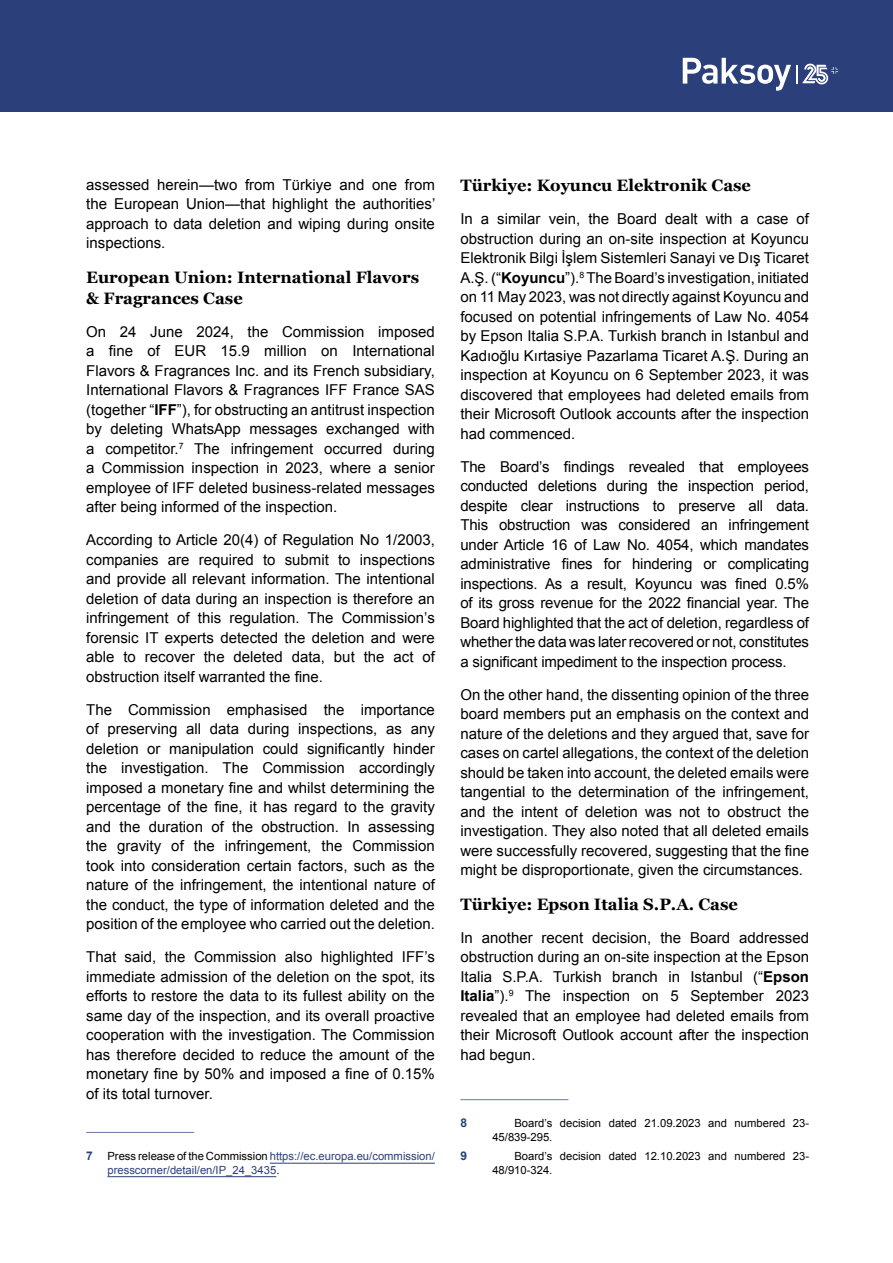
<style>
.page{position:relative;width:893px;height:1263px;background:#fff}
.page>*{position:absolute;margin:0;border:0;box-sizing:border-box;transform-origin:0 0}
.t1{font:700 16.5px/21px "Georgia";color:#000}
.t2{font:15px/19.5px "Arial";color:#000;text-align:justify}
.t3{font:700 12px "Arial";color:#2b407a}
.t4{font:11.25px/13.5px "Arial";color:#000}
.t5{font:11.25px/13.5px "Arial";color:#2b407a}
.s1{font-weight:700}
.s2{font-weight:700;font-size:12px}
.s3{color:#000}
</style>
<div class="page">
<div style="left:0;top:0;width:893px;height:112px;background:#2b407a"></div>
<svg style="left:683px;top:58px;width:108px;height:33px"></svg>
<svg style="left:797px;top:63px;width:42px;height:21px"></svg>
<hr style="left:86px;top:1132px;width:108px;height:1px;background:#6b79a2">
<hr style="left:270px;top:1163px;width:165px;height:1px;background:#2b407a">
<hr style="left:107px;top:1176px;width:169px;height:1px;background:#2b407a">
<hr style="left:460px;top:1099px;width:108px;height:1px;background:#6b79a2">
<p class="t2" style="left:86px;top:175px;width:351px">assessed herein—two from Türkiye and one from the European Union—that highlight the authorities’ approach to data deletion and wiping during onsite inspections.</p>
<p class="t1" style="left:86px;top:265px;width:334px">European Union: International Flavors &amp; Fragrances Case</p>
<p class="t2" style="left:86px;top:322px;width:350px">On 24 June 2024, the Commission imposed a fine of EUR 15.9 million on International Flavors &amp; Fragrances Inc. and its French subsidiary, International Flavors &amp; Fragrances IFF France SAS (together “<span class="s1">IFF</span>”), for obstructing an antitrust inspection by deleting WhatsApp messages exchanged with a competitor.<sup>7</sup> The infringement occurred during a Commission inspection in 2023, where a senior employee of IFF deleted business-related messages after being informed of the inspection.</p>
<p class="t2" style="left:86px;top:530px;width:350px">According to Article 20(4) of Regulation No 1/2003, companies are required to submit to inspections and provide all relevant information. The intentional deletion of data during an inspection is therefore an infringement of this regulation. The Commission’s forensic IT experts detected the deletion and were able to recover the deleted data, but the act of obstruction itself warranted the fine.</p>
<p class="t2" style="left:86px;top:700px;width:350px">The Commission emphasised the importance of preserving all data during inspections, as any deletion or manipulation could significantly hinder the investigation. The Commission accordingly imposed a monetary fine and whilst determining the percentage of the fine, it has regard to the gravity and the duration of the obstruction. In assessing the gravity of the infringement, the Commission took into consideration certain factors, such as the nature of the infringement, the intentional nature of the conduct, the type of information deleted and the position of the employee who carried out the deletion.</p>
<p class="t2" style="left:86px;top:947px;width:350px">That said, the Commission also highlighted IFF’s immediate admission of the deletion on the spot, its efforts to restore the data to its fullest ability on the same day of the inspection, and its overall proactive cooperation with the investigation. The Commission has therefore decided to reduce the amount of the monetary fine by 50% and imposed a fine of 0.15% of its total turnover.</p>
<p class="t5" style="left:107px;top:1149px;width:329px;text-indent:-21px"><span class="s2">7</span> <span class="s3">Press release of the Commission</span> https://ec.europa.eu/commission/ presscorner/detail/en/IP_24_3435<span class="s3">.</span></p>
<p class="t1" style="left:460px;top:174px;width:292px">Türkiye: Koyuncu Elektronik Case</p>
<p class="t2" style="left:460px;top:209px;width:350px">In a similar vein, the Board dealt with a case of obstruction during an on-site inspection at Koyuncu Elektronik Bilgi İşlem Sistemleri Sanayi ve Dış Ticaret A.Ş. (“<span class="s1">Koyuncu</span>”).<sup>8</sup> The Board’s investigation, initiated on 11 May 2023, was not directly against Koyuncu and focused on potential infringements of Law No. 4054 by Epson Italia S.P.A. Turkish branch in Istanbul and Kadıoğlu Kırtasiye Pazarlama Ticaret A.Ş. During an inspection at Koyuncu on 6 September 2023, it was discovered that employees had deleted emails from their Microsoft Outlook accounts after the inspection had commenced.</p>
<p class="t2" style="left:460px;top:457px;width:350px">The Board’s findings revealed that employees conducted deletions during the inspection period, despite clear instructions to preserve all data.<br>This obstruction was considered an infringement under Article 16 of Law No. 4054, which mandates administrative fines for hindering or complicating inspections. As a result, Koyuncu was fined 0.5% of its gross revenue for the 2022 financial year. The Board highlighted that the act of deletion, regardless of whether the data was later recovered or not, constitutes a significant impediment to the inspection process.</p>
<p class="t2" style="left:460px;top:685px;width:350px">On the other hand, the dissenting opinion of the three board members put an emphasis on the context and nature of the deletions and they argued that, save for cases on cartel allegations, the context of the deletion should be taken into account, the deleted emails were tangential to the determination of the infringement, and the intent of deletion was not to obstruct the investigation. They also noted that all deleted emails were successfully recovered, suggesting that the fine might be disproportionate, given the circumstances.</p>
<p class="t1" style="left:460px;top:892px;width:279px">Türkiye: Epson Italia S.P.A. Case</p>
<p class="t2" style="left:460px;top:928px;width:350px">In another recent decision, the Board addressed obstruction during an on-site inspection at the Epson Italia S.P.A. Turkish branch in Istanbul (“<span class="s1">Epson Italia</span>”).<sup>9</sup> The inspection on 5 September 2023 revealed that an employee had deleted emails from their Microsoft Outlook account after the inspection had begun.</p>
<p class="t3" style="left:460px;top:1115px;width:8px">8</p>
<p class="t4" style="left:492px;top:1117px;width:318px;text-indent:22px">Board’s decision dated 21.09.2023 and numbered 23-<br>45/839-295.</p>
<p class="t3" style="left:460px;top:1148px;width:8px">9</p>
<p class="t4" style="left:492px;top:1149px;width:318px;text-indent:22px">Board’s decision dated 12.10.2023 and numbered 23-<br>48/910-324.</p>
</div>
